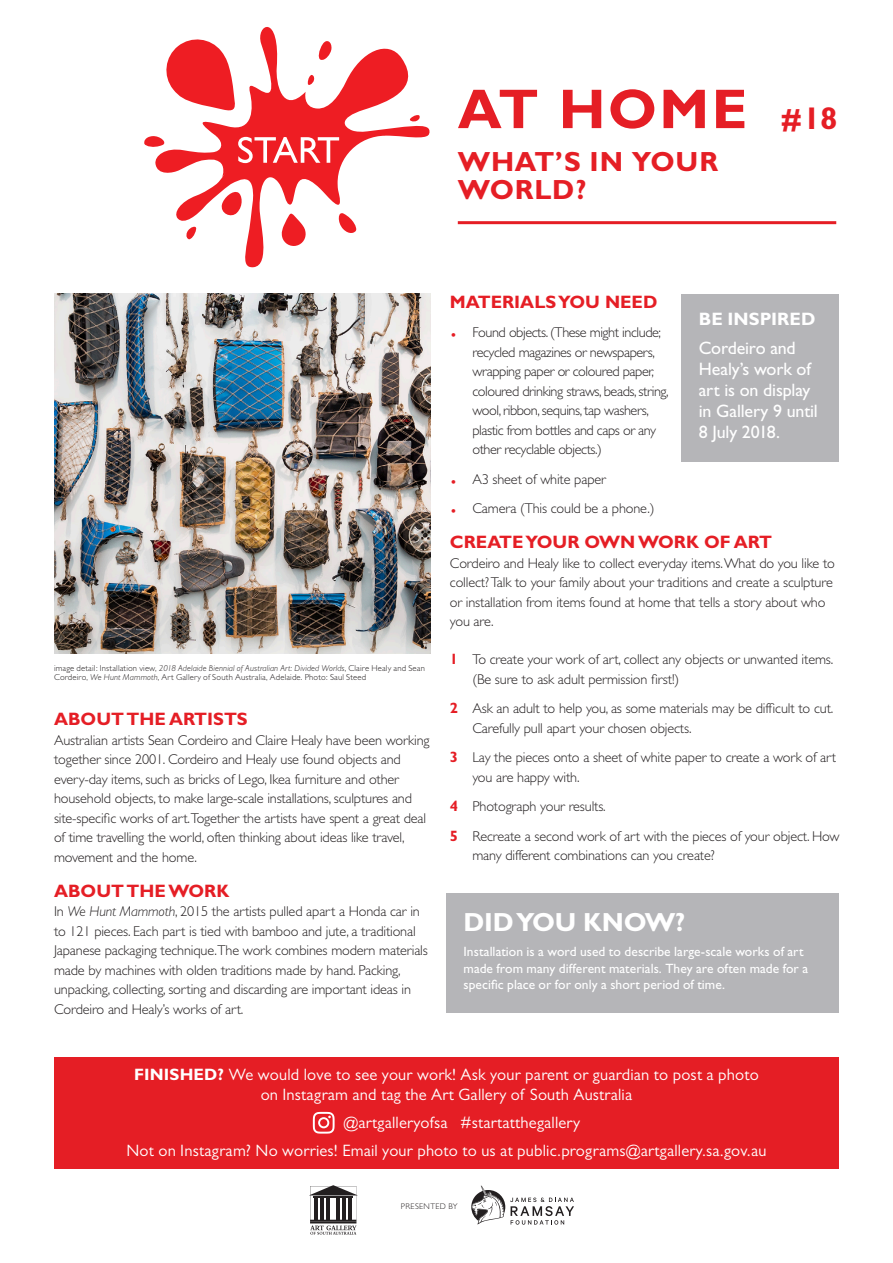
<style>
.page{position:relative;width:893px;height:1263px;background:#fff}
.page>*{position:absolute;margin:0;border:0;box-sizing:border-box;transform-origin:0 0}
.t1{font:700 56.25px "Gill Sans";letter-spacing:.04em;color:#e51e25}
.t2{font:700 31.5px "Gill Sans";color:#e51e25}
.t3{font:700 27.75px/28.5px "Gill Sans";letter-spacing:.025em;color:#e51e25}
.Intro_Text{font:700 26.25px "Gill Sans";letter-spacing:-.01em;color:#fff}
.Intro_Text-2{font:700 18px "Gill Sans";color:#e51e25}
.Intro_Text-3{font:18px/21px "Gill Sans";letter-spacing:-.01em;color:#fff}
.Intro_Text-4{font:700 18px "Gill Sans";color:#fff}
.Intro_Text-5{font:16.5px/19.5px "Gill Sans";letter-spacing:.01em;color:#fff;text-align:center}
.Intro_Text-6{font:300 14.25px/19.5px "Gill Sans";letter-spacing:-.01em;color:#231f20}
.Intro_Text-7{font:300 14.25px/19.5px "Gill Sans";letter-spacing:-.03em;color:#231f20}
.Intro_Text-8{font:13.5px/16.5px "Gill Sans";letter-spacing:.005em;color:#fff}
._10_Caption{font:300 8.7px/9.3px "Gill Sans";letter-spacing:.02em;color:#231f20}
.Tabbed_Body{font:300 8.25px "Gill Sans";letter-spacing:.04em;color:#231f20}
.s1{font-style:italic}
.s2{font-size:15px;color:#e51e25}
.s3{font-weight:700;font-size:15px;color:#e51e25}
.s4{font-weight:700}
</style>
<div class="page">
<hr style="left:458px;top:221px;width:378px;height:3px;background:#e51e25">
<div style="left:54px;top:1057px;width:785px;height:111px;background:#e51e25"></div>
<svg style="left:313px;top:1112px;width:22px;height:21px"></svg>
<svg style="left:202px;top:27px;width:228px;height:241px"></svg>
<svg style="left:317px;top:38px;width:15px;height:24px"></svg>
<svg style="left:308px;top:75px;width:7px;height:12px"></svg>
<svg style="left:408px;top:115px;width:12px;height:8px"></svg>
<svg style="left:166px;top:36px;width:70px;height:76px"></svg>
<svg style="left:144px;top:136px;width:213px;height:110px"></svg>
<svg style="left:471px;top:1185px;width:103px;height:40px"></svg>
<svg style="left:309px;top:1185px;width:49px;height:50px"></svg>
<div style="left:446px;top:894px;width:393px;height:119px;background:#b5b5b8"></div>
<img style="left:54px;top:294px;width:377px;height:359px">
<div style="left:682px;top:294px;width:157px;height:168px;background:#b5b5b8"></div>
<p class="t1" style="left:458px;top:76px;width:291px">AT HOME</p>
<p class="t3" style="left:458px;top:147px;width:262px">WHAT’S IN YOUR<br>WORLD?</p>
<p class="t2" style="left:782px;top:100px;width:57px">#18</p>
<p class="_10_Caption" style="left:54px;top:663px;width:373px">image detail: Installation view, <span class="s1">2018 Adelaide Biennial of Australian Art: Divided Worlds</span>, Claire Healy and Sean<br>Cordeiro, <span class="s1">We Hunt Mammoth</span>, Art Gallery of South Australia, Adelaide. Photo: Saul Steed</p>
<p class="Intro_Text-2" style="left:54px;top:709px;width:195px">ABOUT THE ARTISTS</p>
<p class="Intro_Text-6" style="left:54px;top:730px;width:377px">Australian artists Sean Cordeiro and Claire Healy have been working together since 2001. Cordeiro and Healy use found objects and every-day items, such as bricks of Lego, Ikea furniture and other household objects, to make large-scale installations, sculptures and site-specific works of art.Together the artists have spent a great deal of time travelling the world, often thinking about ideas like travel, movement and the home.</p>
<p class="Intro_Text-2" style="left:54px;top:880px;width:177px">ABOUT THE WORK</p>
<p class="Intro_Text-6" style="left:54px;top:902px;width:375px">In <span class="s1">We Hunt Mammoth</span>, 2015 the artists pulled apart a Honda car in to 121 pieces. Each part is tied with bamboo and jute, a traditional Japanese packaging technique.The work combines modern materials made by machines with olden traditions made by hand. Packing, unpacking, collecting, sorting and discarding are important ideas in Cordeiro and Healy’s works of art.</p>
<p class="Intro_Text-2" style="left:450px;top:291px;width:209px">MATERIALS YOU NEED</p>
<p class="Intro_Text-7" style="left:472px;top:323px;width:198px;text-indent:-22px"><span class="s2">•</span> Found objects. (These might include; recycled magazines or newspapers, wrapping paper or coloured paper, coloured drinking straws, beads, string, wool, ribbon, sequins, tap washers, plastic from bottles and caps or any other recyclable objects.)</p>
<p class="Intro_Text-6" style="left:450px;top:469px;width:158px"><span class="s2">•</span> A3 sheet of white paper</p>
<p class="Intro_Text-6" style="left:450px;top:499px;width:206px"><span class="s2">•</span> Camera (This could be a phone.)</p>
<p class="Intro_Text-2" style="left:450px;top:531px;width:324px">CREATE YOUR OWN WORK OF ART</p>
<p class="Intro_Text-6" style="left:450px;top:553px;width:386px">Cordeiro and Healy like to collect everyday items. What do you like to collect? Talk to your family about your traditions and create a sculpture or installation from items found at home that tells a story about who you are.</p>
<p class="Intro_Text-6" style="left:472px;top:650px;width:362px;text-indent:-22px"><span class="s3">1</span> To create your work of art, collect any objects or unwanted items. (Be sure to ask adult permission first!)</p>
<p class="Intro_Text-6" style="left:472px;top:699px;width:362px;text-indent:-22px"><span class="s3">2</span> Ask an adult to help you, as some materials may be difficult to cut.<br>Carefully pull apart your chosen objects.</p>
<p class="Intro_Text-6" style="left:472px;top:748px;width:365px;text-indent:-22px"><span class="s3">3</span> Lay the pieces onto a sheet of white paper to create a work of art you are happy with.</p>
<p class="Intro_Text-6" style="left:450px;top:797px;width:157px"><span class="s3">4</span> Photograph your results.</p>
<p class="Intro_Text-6" style="left:472px;top:826px;width:369px;text-indent:-22px"><span class="s3">5</span> Recreate a second work of art with the pieces of your object. How many different combinations can you create?</p>
<p class="Intro_Text-4" style="left:699px;top:308px;width:118px">BE INSPIRED</p>
<p class="Intro_Text-3" style="left:699px;top:337px;width:121px">Cordeiro and<br>Healy’s work of art is on display in Gallery 9 until<br>8 July 2018.</p>
<p class="Intro_Text" style="left:463px;top:907px;width:223px">DID YOU KNOW?</p>
<p class="Intro_Text-8" style="left:463px;top:943px;width:346px">Installation is a word used to describe large-scale works of art made from many different materials. They are often made for a specific place or for only a short period of time.</p>
<p class="Intro_Text-5" style="left:134px;top:1065px;width:626px"><span class="s4">FINISHED?</span> We would love to see your work! Ask your parent or guardian to post a photo on Instagram and tag the Art Gallery of South Australia</p>
<p class="Intro_Text-5" style="left:343px;top:1112px;width:238px">@artgalleryofsa #startatthegallery</p>
<p class="Intro_Text-5" style="left:126px;top:1140px;width:641px">Not on Instagram? No worries! Email your photo to us at public.programs@artgallery.sa.gov.au</p>
<p class="Tabbed_Body" style="left:401px;top:1201px;width:58px">PRESENTED BY</p>
</div>
